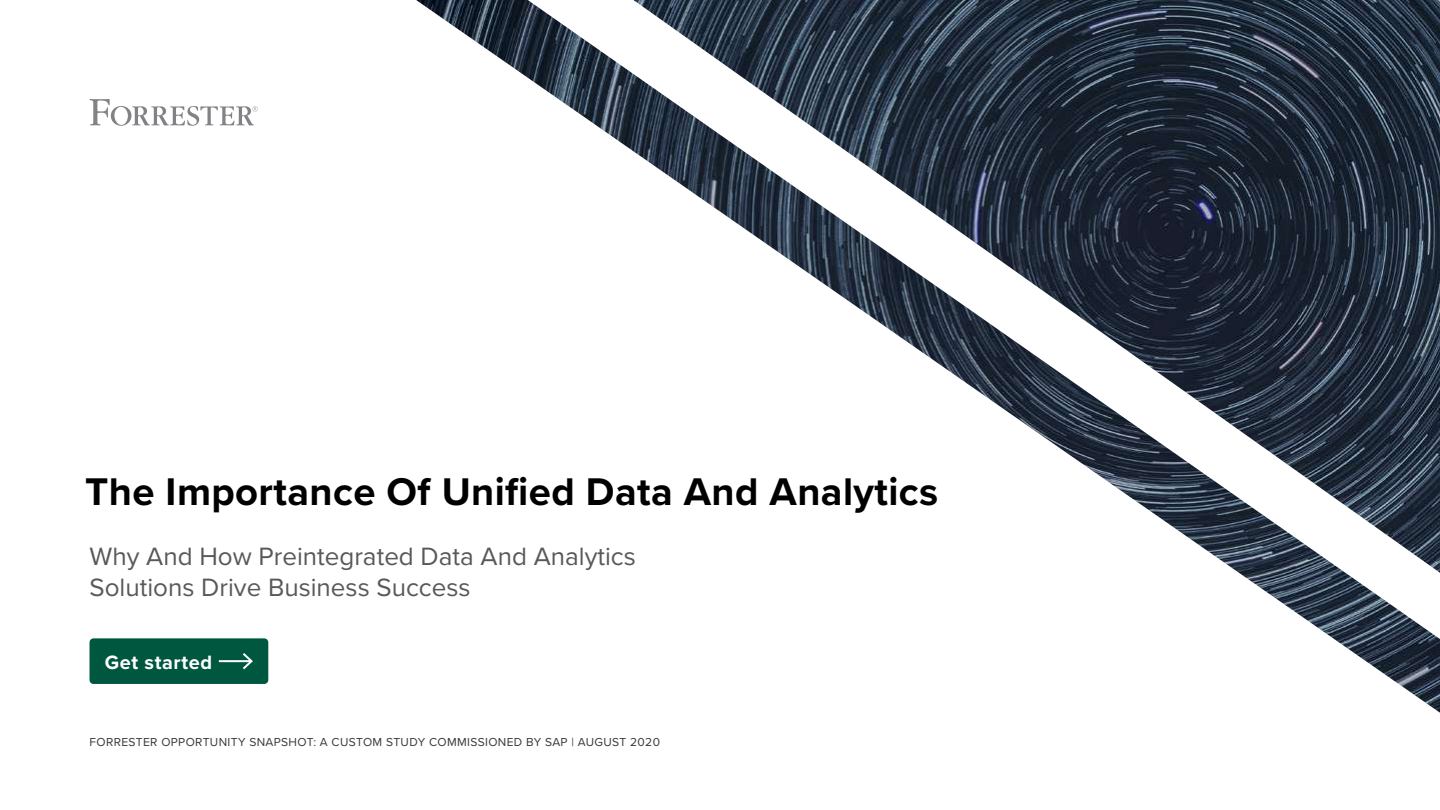
<style>
.page{position:relative;width:1440px;height:810px;background:#fff}
.page>*{position:absolute;margin:0;border:0;box-sizing:border-box;transform-origin:0 0}
.t1{font:700 40px "Proxima Nova";letter-spacing:.01em;color:#000}
.t2{font:26px/31.2px "Proxima Nova";color:#58595b}
.t3{font:700 20px "Proxima Nova";letter-spacing:.03em;color:#fff}
.t4{font:12px "Proxima Nova";letter-spacing:.03em;color:#383839}
</style>
<div class="page">
<img style="left:417px;top:0;width:1023px;height:713px">
<svg style="left:90px;top:99px;width:168px;height:27px"></svg>
<div style="left:90px;top:638px;width:178px;height:46px;background:#005740;border-radius:4px"></div>
<hr style="left:219px;top:660px;width:32px;height:2px;background:#fff">
<svg style="left:241px;top:653px;width:12px;height:17px"></svg>
<h1 class="t1" style="left:85px;top:461px;width:855px">The Importance Of Unified Data And Analytics</h1>
<h2 class="t2" style="left:90px;top:540px;width:548px">Why And How Preintegrated Data And Analytics<br>Solutions Drive Business Success</h2>
<h3 class="t3" style="left:105px;top:647px;width:109px">Get started</h3>
<p class="t4" style="left:90px;top:733px;width:572px">FORRESTER OPPORTUNITY SNAPSHOT: A CUSTOM STUDY COMMISSIONED BY SAP | AUGUST 2020</p>
</div>
